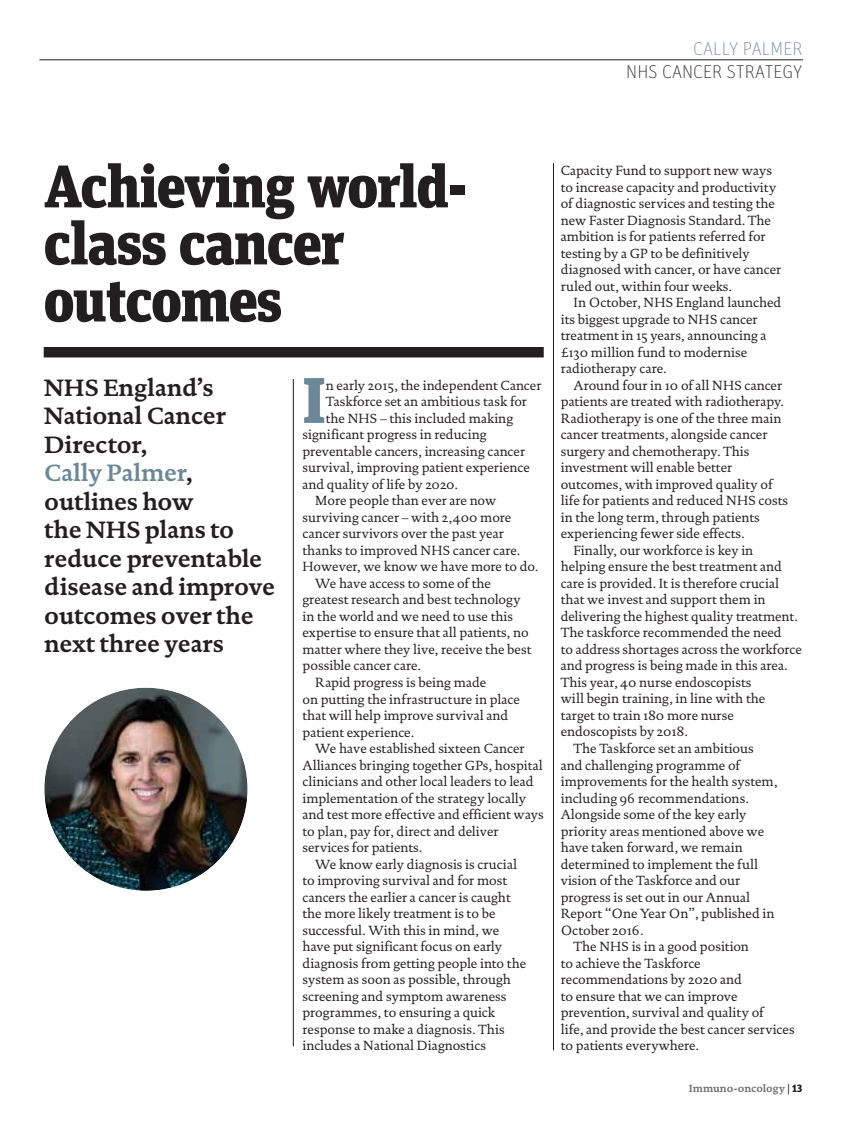
<style>
.page{position:relative;width:853px;height:1128px;background:#fff}
.page>*{position:absolute;margin:0;border:0;box-sizing:border-box;transform-origin:0 0}
.t1{font:900 64.2px "Unit Slab Pro";color:#6c8898}
.t2{font:900 60px/57px "Unit Slab Pro";letter-spacing:-.025em;color:#231f20}
.t3{font:700 24px/28.5px "DTL Documenta ST";letter-spacing:-.01em;color:#231f20}
.t4{font:100 18.6px "Unit OT";letter-spacing:.005em;color:#231f20}
.t5{font:100 18.6px "Unit OT";letter-spacing:.005em;color:#6c8898}
.t6{font:13.5px/16.5px "DTL Documenta ST";color:#231f20}
.t7{font:700 10.5px "DTL Documenta ST";color:#6d6e70}
.s1{color:#6c8898}
.s2{font-weight:400;color:#231f20}
.s3{font-family:"Unit Slab Pro";font-weight:900;color:#231f20}
</style>
<div class="page">
<hr style="left:39px;top:60px;width:763px;height:1px;background:#231f20">
<hr style="left:553px;top:163px;width:1px;height:887px;background:#231f20">
<div style="left:44px;top:347px;width:499px;height:10px;background:#231f20"></div>
<hr style="left:293px;top:379px;width:1px;height:667px;background:#231f20">
<img style="left:91px;top:723px;width:156px;height:154px">
<img style="left:44px;top:687px;width:203px;height:203px;border-radius:50%">
<h3 class="t5" style="left:692px;top:38px;width:111px">CALLY PALMER</h3>
<h3 class="t4" style="left:626px;top:60px;width:178px">NHS CANCER STRATEGY</h3>
<h2 class="t2" style="left:44px;top:163px;width:425px">Achieving world&shy;class cancer outcomes</h2>
<p class="t6" style="left:560px;top:163px;width:222px">Capacity Fund to support new ways to increase capacity and productivity of diagnostic services and testing the new Faster Diagnosis Standard. The ambition is for patients referred for testing by a GP to be definitively diagnosed with cancer, or have cancer ruled out, within four weeks.</p>
<p class="t6" style="left:560px;top:295px;width:222px;text-indent:13px">In October, NHS England launched its biggest upgrade to NHS cancer treatment in 15 years, announcing a £130 million fund to modernise radiotherapy care.</p>
<p class="t6" style="left:573px;top:378px;width:210px">Around four in 10 of all NHS cancer</p>
<p class="t6" style="left:560px;top:394px;width:224px">patients are treated with radiotherapy.</p>
<p class="t6" style="left:560px;top:411px;width:222px">Radiotherapy is one of the three main</p>
<p class="t6" style="left:560px;top:427px;width:208px">cancer treatments, alongside cancer</p>
<p class="t6" style="left:560px;top:444px;width:190px">surgery and chemotherapy. This</p>
<p class="t6" style="left:560px;top:460px;width:173px">investment will enable better</p>
<p class="t6" style="left:560px;top:477px;width:213px">outcomes, with improved quality of</p>
<p class="t6" style="left:560px;top:493px;width:229px">life for patients and reduced NHS costs</p>
<p class="t6" style="left:560px;top:510px;width:200px">in the long term, through patients</p>
<p class="t6" style="left:560px;top:526px;width:185px">experiencing fewer side effects.</p>
<p class="t6" style="left:573px;top:543px;width:181px">Finally, our workforce is key in</p>
<p class="t6" style="left:560px;top:559px;width:222px">helping ensure the best treatment and</p>
<p class="t6" style="left:560px;top:576px;width:220px">care is provided. It is therefore crucial</p>
<p class="t6" style="left:560px;top:592px;width:206px">that we invest and support them in</p>
<p class="t6" style="left:560px;top:609px;width:238px">delivering the highest quality treatment.</p>
<p class="t6" style="left:560px;top:625px;width:222px">The taskforce recommended the need</p>
<p class="t6" style="left:560px;top:642px;width:242px">to address shortages across the workforce</p>
<p class="t6" style="left:560px;top:658px;width:228px">and progress is being made in this area.</p>
<p class="t6" style="left:560px;top:675px;width:192px">This year, 40 nurse endoscopists</p>
<p class="t6" style="left:560px;top:691px;width:206px">will begin training, in line with the</p>
<p class="t6" style="left:560px;top:708px;width:174px">target to train 180 more nurse</p>
<p class="t6" style="left:560px;top:724px;width:128px">endoscopists by 2018.</p>
<p class="t6" style="left:573px;top:741px;width:182px">The Taskforce set an ambitious</p>
<p class="t6" style="left:560px;top:757px;width:180px">and challenging programme of</p>
<p class="t6" style="left:560px;top:774px;width:218px">improvements for the health system,</p>
<p class="t6" style="left:560px;top:790px;width:189px">including 96 recommendations.</p>
<p class="t6" style="left:560px;top:807px;width:187px">Alongside some of the key early</p>
<p class="t6" style="left:560px;top:823px;width:205px">priority areas mentioned above we</p>
<p class="t6" style="left:560px;top:840px;width:184px">have taken forward, we remain</p>
<p class="t6" style="left:560px;top:856px;width:199px">determined to implement the full</p>
<p class="t6" style="left:560px;top:873px;width:181px">vision of the Taskforce and our</p>
<p class="t6" style="left:560px;top:889px;width:191px">progress is set out in our Annual</p>
<p class="t6" style="left:560px;top:906px;width:215px">Report “One Year On”, published in</p>
<p class="t6" style="left:560px;top:922px;width:84px">October 2016.</p>
<p class="t6" style="left:573px;top:939px;width:177px">The NHS is in a good position</p>
<p class="t6" style="left:560px;top:955px;width:141px">to achieve the Taskforce</p>
<p class="t6" style="left:560px;top:972px;width:182px">recommendations by 2020 and</p>
<p class="t6" style="left:560px;top:988px;width:178px">to ensure that we can improve</p>
<p class="t6" style="left:560px;top:1005px;width:204px">prevention, survival and quality of</p>
<p class="t6" style="left:560px;top:1021px;width:235px">life, and provide the best cancer services</p>
<p class="t6" style="left:560px;top:1038px;width:140px">to patients everywhere.</p>
<h3 class="t3" style="left:44px;top:375px;width:232px">NHS England’s<br>National Cancer<br>Director,<br><span class="s1">Cally Palmer</span>, outlines how<br>the NHS plans to reduce preventable disease and improve outcomes over the next three years</h3>
<h1 class="t1" style="left:302px;top:377px;width:25px">I</h1>
<p class="t6" style="left:325px;top:378px;width:217px">n early 2015, the independent Cancer</p>
<p class="t6" style="left:325px;top:394px;width:202px">Taskforce set an ambitious task for</p>
<p class="t6" style="left:325px;top:411px;width:189px">the NHS – this included making</p>
<p class="t6" style="left:302px;top:427px;width:185px">significant progress in reducing</p>
<p class="t6" style="left:302px;top:444px;width:224px">preventable cancers, increasing cancer</p>
<p class="t6" style="left:302px;top:460px;width:229px">survival, improving patient experience</p>
<p class="t6" style="left:302px;top:477px;width:157px">and quality of life by 2020.</p>
<p class="t6" style="left:315px;top:493px;width:182px">More people than ever are now</p>
<p class="t6" style="left:302px;top:510px;width:210px">surviving cancer – with 2,400 more</p>
<p class="t6" style="left:302px;top:526px;width:203px">cancer survivors over the past year</p>
<p class="t6" style="left:302px;top:543px;width:219px">thanks to improved NHS cancer care.</p>
<p class="t6" style="left:302px;top:559px;width:237px">However, we know we have more to do.</p>
<p class="t6" style="left:315px;top:576px;width:177px">We have access to some of the</p>
<p class="t6" style="left:302px;top:592px;width:219px">greatest research and best technology</p>
<p class="t6" style="left:302px;top:609px;width:212px">in the world and we need to use this</p>
<p class="t6" style="left:302px;top:625px;width:227px">expertise to ensure that all patients, no</p>
<p class="t6" style="left:302px;top:642px;width:230px">matter where they live, receive the best</p>
<p class="t6" style="left:302px;top:658px;width:120px">possible cancer care.</p>
<p class="t6" style="left:315px;top:675px;width:172px">Rapid progress is being made</p>
<p class="t6" style="left:302px;top:691px;width:219px">on putting the infrastructure in place</p>
<p class="t6" style="left:302px;top:708px;width:207px">that will help improve survival and</p>
<p class="t6" style="left:302px;top:724px;width:113px">patient experience.</p>
<p class="t6" style="left:315px;top:741px;width:210px">We have established sixteen Cancer</p>
<p class="t6" style="left:302px;top:757px;width:242px">Alliances bringing together GPs, hospital</p>
<p class="t6" style="left:302px;top:774px;width:232px">clinicians and other local leaders to lead</p>
<p class="t6" style="left:302px;top:790px;width:225px">implementation of the strategy locally</p>
<p class="t6" style="left:302px;top:807px;width:243px">and test more effective and efficient ways</p>
<p class="t6" style="left:302px;top:823px;width:197px">to plan, pay for, direct and deliver</p>
<p class="t6" style="left:302px;top:840px;width:121px">services for patients.</p>
<p class="t6" style="left:315px;top:856px;width:203px">We know early diagnosis is crucial</p>
<p class="t6" style="left:302px;top:873px;width:206px">to improving survival and for most</p>
<p class="t6" style="left:302px;top:889px;width:210px">cancers the earlier a cancer is caught</p>
<p class="t6" style="left:302px;top:906px;width:194px">the more likely treatment is to be</p>
<p class="t6" style="left:302px;top:922px;width:198px">successful. With this in mind, we</p>
<p class="t6" style="left:302px;top:939px;width:201px">have put significant focus on early</p>
<p class="t6" style="left:302px;top:955px;width:225px">diagnosis from getting people into the</p>
<p class="t6" style="left:302px;top:972px;width:210px">system as soon as possible, through</p>
<p class="t6" style="left:302px;top:988px;width:205px">screening and symptom awareness</p>
<p class="t6" style="left:302px;top:1005px;width:194px">programmes, to ensuring a quick</p>
<p class="t6" style="left:302px;top:1021px;width:203px">response to make a diagnosis. This</p>
<p class="t6" style="left:302px;top:1038px;width:185px">includes a National Diagnostics</p>
<p class="t7" style="left:688px;top:1083px;width:115px">Immuno-oncology <span class="s2">|</span> <span class="s3">13</span></p>
</div>
